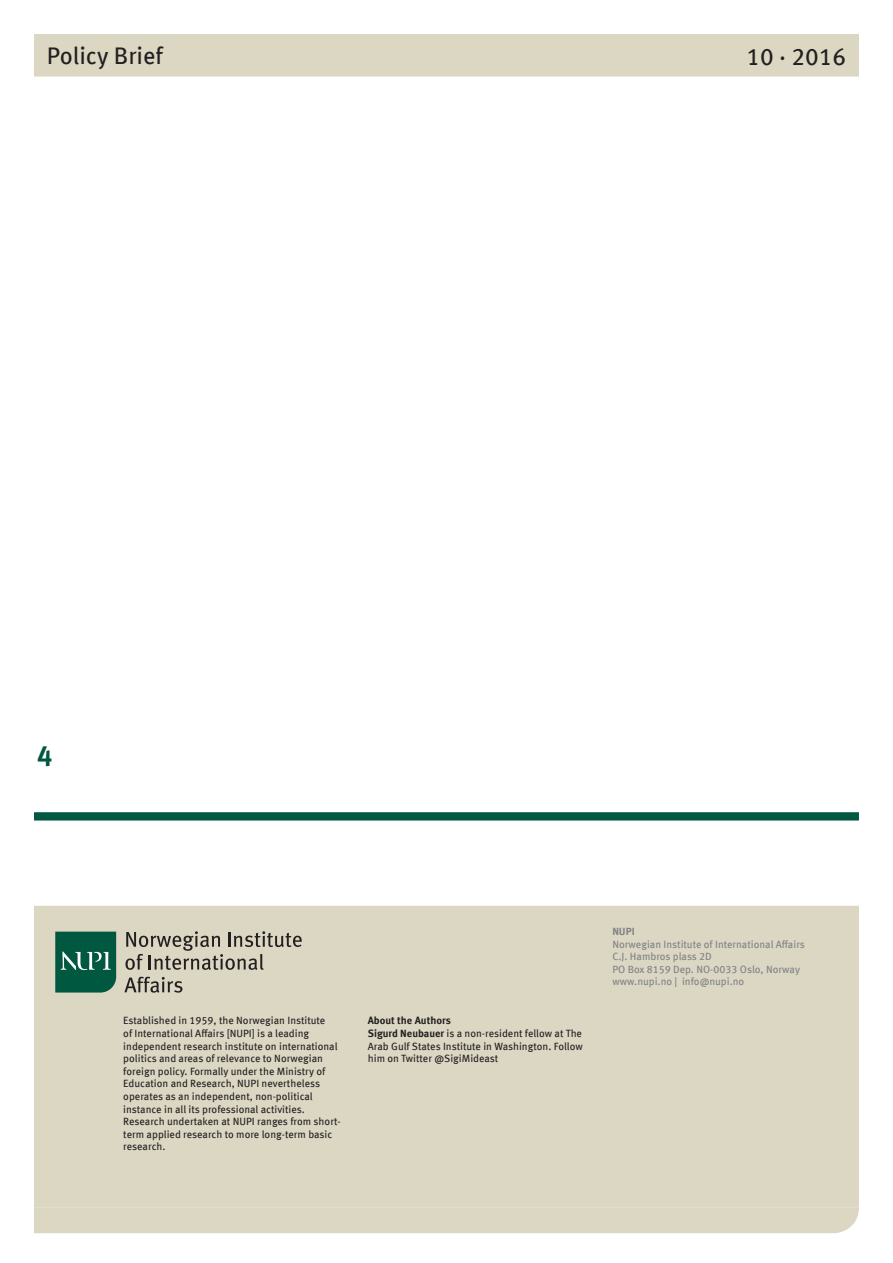
<style>
.page{position:relative;width:893px;height:1263px;background:#fff}
.page>*{position:absolute;margin:0;border:0;box-sizing:border-box;transform-origin:0 0}
.t1{font:700 27.75px "Meta Offc Pro";color:#005840}
.t2{font:24px "Meta Offc Pro";color:#231f20}
.t3{font:10.5px/12.6px "Meta Offc Pro";color:#231f20}
.t4{font:10.5px/12.6px "Meta Offc Pro";color:#808285}
.t5{font:700 10.5px "Meta Offc Pro";color:#808285}
.s1{font-weight:700}
</style>
<div class="page">
<svg style="left:34px;top:812px;width:825px;height:9px;background:#13644e"></svg>
<div style="left:34px;top:906px;width:825px;height:302px;background:#dbd7c3"></div>
<div style="left:34px;top:1208px;width:825px;height:25px;background:#dbd7c3"></div>
<div style="left:34px;top:34px;width:825px;height:43px;background:#dbd7c3"></div>
<svg style="left:55px;top:932px;width:61px;height:60px;background:#166650"></svg>
<svg style="left:125px;top:931px;width:177px;height:39px;background:#b2ae9f"></svg>
<svg style="left:124px;top:977px;width:58px;height:16px"></svg>
<h2 class="t2" style="left:47px;top:38px;width:118px">Policy Brief</h2>
<h2 class="t2" style="left:746px;top:38px;width:101px">10 · 2016</h2>
<h1 class="t1" style="left:37px;top:734px;width:17px">4</h1>
<p class="t3" style="left:123px;top:1014px;width:219px">Established in 1959, the Norwegian Institute<br>of International Affairs [NUPI] is a leading independent research institute on international politics and areas of relevance to Norwegian foreign policy. Formally under the Ministry of Education and Research, NUPI nevertheless operates as an independent, non-political instance in all its professional activities.<br>Research undertaken at NUPI ranges from short&shy;term applied research to more long-term basic research.</p>
<p class="t3" style="left:368px;top:1014px;width:216px"><span class="s1">About the Authors<br>Sigurd Neubauer</span> is a non-resident fellow at The Arab Gulf States Institute in Washington. Follow him on Twitter @SigiMideast</p>
<p class="t5" style="left:612px;top:923px;width:24px">NUPI</p>
<p class="t4" style="left:612px;top:937px;width:194px">Norwegian Institute of International Affairs C.J. Hambros plass 2D<br>PO Box 8159 Dep. NO-0033 Oslo, Norway www.nupi.no | info@nupi.no</p>
</div>
